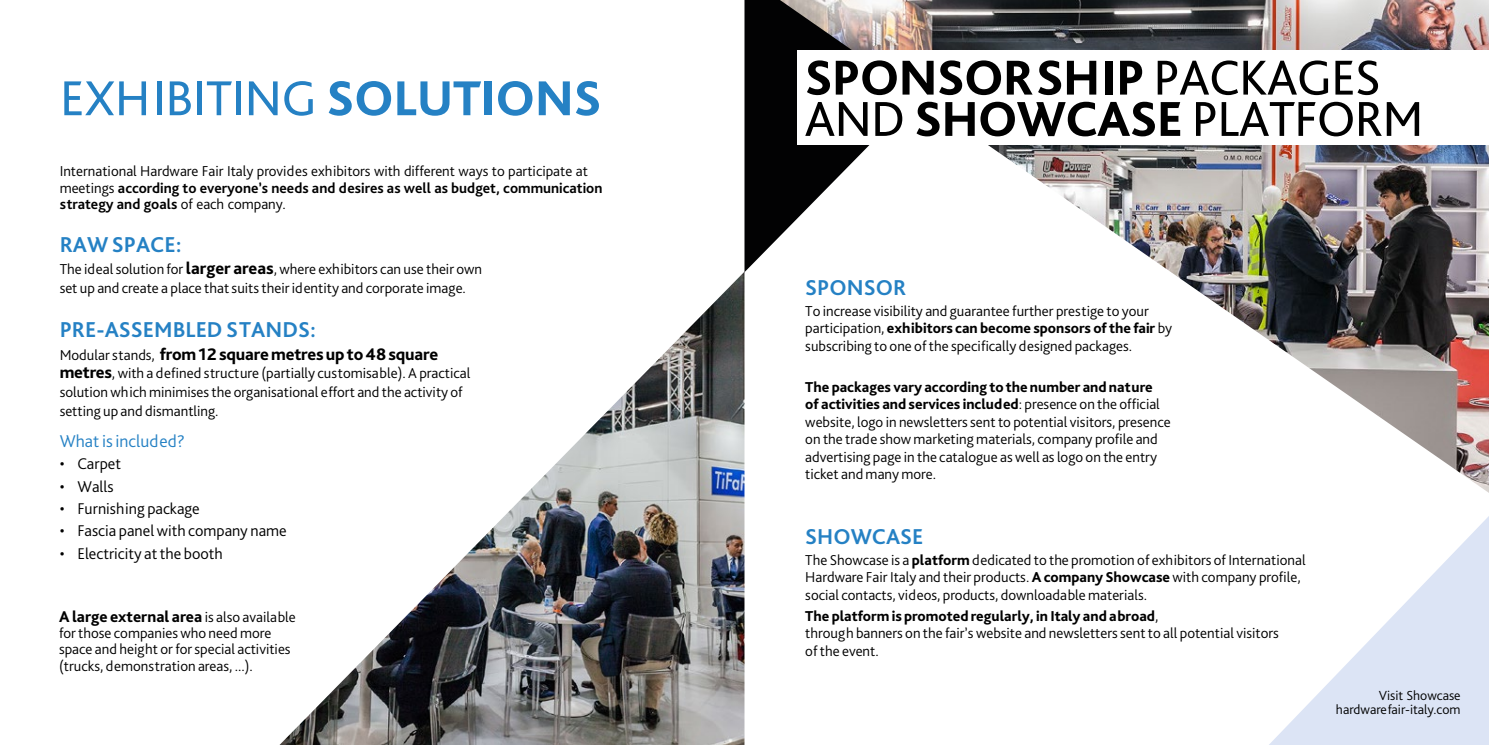
<style>
.page{position:relative;width:1489px;height:745px;background:#fff}
.page>*{position:absolute;margin:0;border:0;box-sizing:border-box;transform-origin:0 0}
.t1{font:800 51.25px/41.2px "Bliss Pro";letter-spacing:-.015em;color:#000}
.t2{font:51.25px "Bliss Pro";letter-spacing:-.005em;color:#2581c4}
.t3{font:700 22.5px "Bliss Pro";color:#2581c4}
.t4{font:300 17.88px "Bliss Pro";color:#2581c4}
.t5{font:800 17.5px "Bliss Pro";letter-spacing:-.01em;color:#000}
.t6{font:300 16.25px "Bliss Pro";color:#000}
.t7{font:800 16.25px "Bliss Pro";color:#000}
.t8{font:300 15px/17.5px "Bliss Pro";color:#000}
.t9{font:300 13.75px "Bliss Pro";color:#000}
.s1{font-weight:800}
.s2{font-weight:700}
.s3{font-weight:800;font-size:17.5px}
.s4{font-weight:300;font-size:15px}
.s5{font-weight:400}
</style>
<div class="page">
<img style="left:935px;top:0;width:553px;height:50px">
<img style="left:744px;top:0;width:191px;height:96px">
<svg style="left:744px;top:96px;width:744px;height:648px"></svg>
<svg style="left:1234px;top:445px;width:254px;height:299px"></svg>
<img style="left:280px;top:272px;width:464px;height:472px">
<div style="left:797px;top:50px;width:691px;height:94px;background:#fff"></div>
<h1 class="t2" style="left:60px;top:66px;width:543px">EXHIBITING <span class="s1">SOLUTIONS</span></h1>
<p class="t8" style="left:60px;top:163px;width:544px;line-height:16.2px">International Hardware Fair Italy provides exhibitors with different ways to participate at meetings <span class="s2">according to everyone’s needs and desires as well as budget, communication strategy and goals</span> of each company.</p>
<h2 class="t3" style="left:60px;top:230px;width:123px">RAW SPACE:</h2>
<p class="t8" style="left:60px;top:259px;width:424px;line-height:18.8px">The ideal solution for <span class="s3">larger areas</span>, where exhibitors can use their own set up and create a place that suits their identity and corporate image.</p>
<h2 class="t3" style="left:60px;top:315px;width:258px">PRE-ASSEMBLED STANDS:</h2>
<p class="t5" style="left:60px;top:343px;width:380px"><span class="s4">Modular stands,</span> from 12 square metres up to 48 square</p>
<p class="t8" style="left:60px;top:363px;width:412px;line-height:18.8px"><span class="s3">metres</span>, with a defined structure (partially customisable). A practical solution which minimises the organisational effort and the activity of setting up and dismantling.</p>
<p class="t4" style="left:60px;top:430px;width:127px">What is included?</p>
<p class="t6" style="left:60px;top:453px;width:63px">• Carpet</p>
<p class="t6" style="left:60px;top:476px;width:55px">• Walls</p>
<p class="t6" style="left:60px;top:498px;width:142px">• Furnishing package</p>
<p class="t6" style="left:60px;top:520px;width:228px">• Fascia panel with company name</p>
<p class="t6" style="left:60px;top:543px;width:165px">• Electricity at the booth</p>
<p class="t7" style="left:59px;top:606px;width:238px">A large external area <span class="s4">is also available</span></p>
<p class="t8" style="left:59px;top:624px;width:233px;line-height:16.2px">for those companies who need more space and height or for special activities (trucks, demonstration areas, ...).</p>
<h1 class="t1" style="left:804px;top:56px;width:620px">SPONSORSHIP <span class="s5">PACKAGES<br>AND</span> SHOWCASE <span class="s5">PLATFORM</span></h1>
<h2 class="t3" style="left:805px;top:273px;width:102px">SPONSOR</h2>
<p class="t8" style="left:805px;top:301px;width:368px">To increase visibility and guarantee further prestige to your participation, <span class="s1">exhibitors can become sponsors of the fair</span> by subscribing to one of the specifically designed packages.</p>
<p class="t8" style="left:805px;top:377px;width:367px"><span class="s1">The packages vary according to the number and nature<br>of activities and services included</span>: presence on the official website, logo in newsletters sent to potential visitors, presence on the trade show marketing materials, company profile and advertising page in the catalogue as well as logo on the entry ticket and many more.</p>
<h2 class="t3" style="left:805px;top:522px;width:120px">SHOWCASE</h2>
<p class="t8" style="left:805px;top:550px;width:502px">The Showcase is a <span class="s1">platform</span> dedicated to the promotion of exhibitors of International<br>Hardware Fair Italy and their products. <span class="s1">A company Showcase</span> with company profile, social contacts, videos, products, downloadable materials.</p>
<p class="t8" style="left:805px;top:606px;width:475px"><span class="s1">The platform is promoted regularly, in Italy and abroad</span>,<br>through banners on the fair’s website and newsletters sent to all potential visitors of the event.</p>
<p class="t9" style="left:1378px;top:686px;width:83px">Visit Showcase</p>
<p class="t9" style="left:1335px;top:700px;width:126px">hardwarefair-italy.com</p>
</div>
